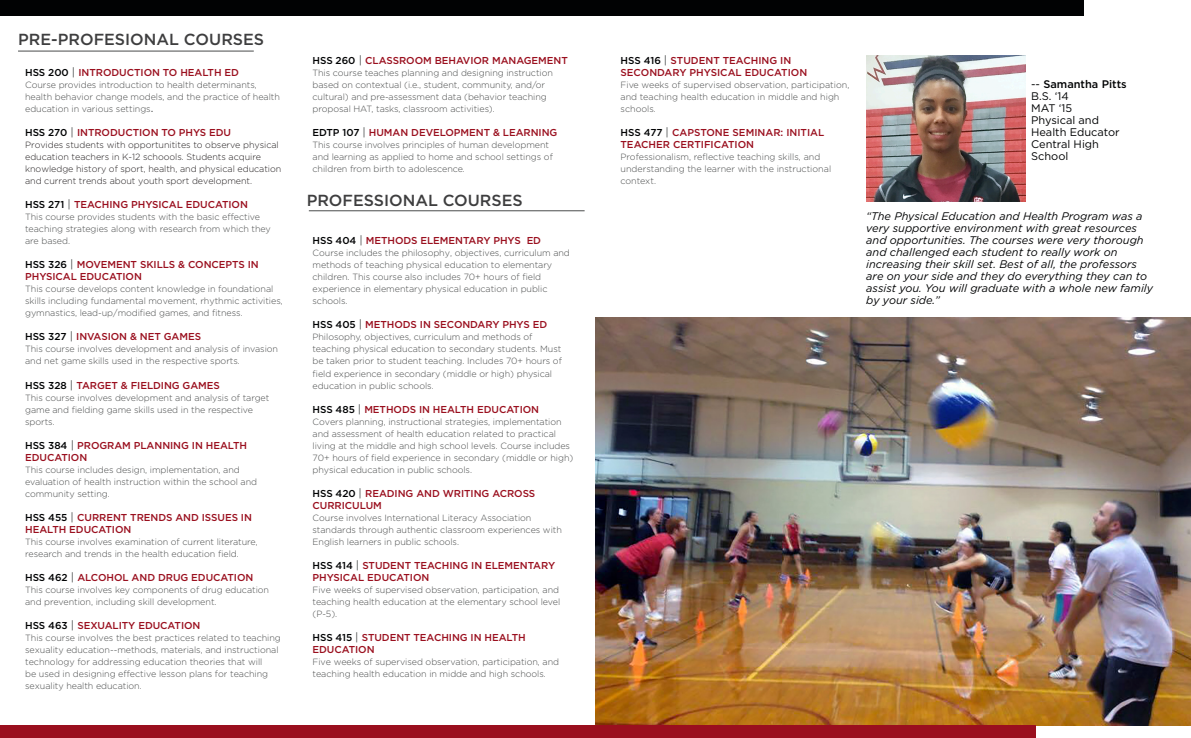
<style>
.page{position:relative;width:1191px;height:738px;background:#fff}
.page>*{position:absolute;margin:0;border:0;box-sizing:border-box;transform-origin:0 0}
.t1{font:500 16px "Gotham";color:#3e3e3f}
.Body{font:italic 11px/12px "Gotham";color:#010203}
.Body-2{font:11px/12px "Gotham";color:#010203}
.Body-3{font:500 10px/12px "Gotham";letter-spacing:-.005em;color:#9a0f1e}
.Body-4{font:300 9px/12px "Gotham";letter-spacing:-.005em;color:#4a4c4c}
.Body-5{font:300 9px/12px "Gotham";letter-spacing:-.005em;color:#231f20}
.s1{color:#010203}
.s2{font-weight:400;font-size:11px;color:#4a4c4c}
.s3{font-weight:400;font-size:11px}
.s4{font-weight:500}
</style>
<div class="page">
<hr style="left:309px;top:210px;width:275px;height:1px;background:#4a4c4c">
<hr style="left:18px;top:51px;width:236px;height:1px;background:#4a4c4c">
<img style="left:595px;top:317px;width:596px;height:407px">
<img style="left:866px;top:56px;width:159px;height:145px">
<div style="left:0;top:0;width:1083px;height:15px;background:#010203"></div>
<div style="left:0;top:725px;width:1035px;height:12px;background:#9a0f1e"></div>
<p class="t1" style="left:18px;top:29px;width:247px">PRE-PROFESIONAL COURSES</p>
<p class="Body-3" style="left:25px;top:66px;width:215px"><span class="s1">HSS 200</span> <span class="s2">|</span> INTRODUCTION TO HEALTH ED</p>
<p class="Body-4" style="left:25px;top:79px;width:256px">Course provides introduction to health determinants, health behavior change models, and the practice of health education in various settings<span class="s3">.</span></p>
<p class="Body-3" style="left:25px;top:126px;width:207px"><span class="s1">HSS 270</span> <span class="s2">|</span> INTRODUCTION TO PHYS EDU</p>
<p class="Body-5" style="left:25px;top:139px;width:258px">Provides students with opportunitites to observe physical education teachers in K-12 schoools. Students acquire knowledge history of sport, health, and physical education and current trends about youth sport development.</p>
<p class="Body-3" style="left:25px;top:198px;width:224px"><span class="s1">HSS 271</span> <span class="s2">|</span> TEACHING PHYSICAL EDUCATION</p>
<p class="Body-4" style="left:25px;top:211px;width:247px">This course provides students with the basic effective teaching strategies along with research from which they are based.</p>
<p class="Body-3" style="left:25px;top:258px;width:235px"><span class="s1">HSS 326</span> <span class="s2">|</span> MOVEMENT SKILLS &amp; CONCEPTS IN<br>PHYSICAL EDUCATION</p>
<p class="Body-4" style="left:25px;top:283px;width:259px">This course develops content knowledge in foundational skills including fundamental movement, rhythmic activities, gymnastics, lead-up/modified games, and fitness.</p>
<p class="Body-3" style="left:25px;top:330px;width:177px"><span class="s1">HSS 327</span> <span class="s2">|</span> INVASION &amp; NET GAMES</p>
<p class="Body-4" style="left:25px;top:343px;width:254px">This course involves development and analysis of invasion and net game skills used in the respective sports.</p>
<p class="Body-3" style="left:25px;top:378px;width:196px"><span class="s1">HSS 328</span> <span class="s2">|</span> TARGET &amp; FIELDING GAMES</p>
<p class="Body-4" style="left:25px;top:391px;width:246px">This course involves development and analysis of target game and fielding game skills used in the respective sports.</p>
<p class="Body-3" style="left:25px;top:438px;width:223px"><span class="s1">HSS 384</span> <span class="s2">|</span> PROGRAM PLANNING IN HEALTH<br>EDUCATION</p>
<p class="Body-4" style="left:25px;top:463px;width:233px">This course includes design, implementation, and evaluation of health instruction within the school and community setting.</p>
<p class="Body-3" style="left:25px;top:510px;width:228px"><span class="s1">HSS 455</span> <span class="s2">|</span> CURRENT TRENDS AND ISSUES IN<br>HEALTH EDUCATION</p>
<p class="Body-4" style="left:25px;top:535px;width:234px">This course involves examination of current literature, research and trends in the health education field.</p>
<p class="Body-3" style="left:25px;top:570px;width:230px"><span class="s1">HSS 462</span> <span class="s2">|</span> ALCOHOL AND DRUG EDUCATION</p>
<p class="Body-4" style="left:25px;top:583px;width:245px">This course involves key components of drug education and prevention, including skill development.</p>
<p class="Body-3" style="left:25px;top:618px;width:177px"><span class="s1">HSS 463</span> <span class="s2">|</span> SEXUALITY EDUCATION</p>
<p class="Body-4" style="left:25px;top:631px;width:257px">This course involves the best practices related to teaching sexuality education--methods, materials, and instructional technology for addressing education theories that will<br>be used in designing effective lesson plans for teaching sexuality health education.</p>
<p class="Body-3" style="left:312px;top:54px;width:257px"><span class="s1">HSS 260</span> <span class="s2">|</span> CLASSROOM BEHAVIOR MANAGEMENT</p>
<p class="Body-4" style="left:312px;top:67px;width:242px">This course teaches planning and designing instruction based on contextual (i.e., student, community, and/or cultural) and pre-assessment data (behavior teaching proposal HAT, tasks, classroom activities).</p>
<p class="Body-3" style="left:312px;top:126px;width:246px"><span class="s1">EDTP 107</span> <span class="s2">|</span> HUMAN DEVELOPMENT &amp; LEARNING</p>
<p class="Body-4" style="left:312px;top:139px;width:242px">This course involves principles of human development and learning as applied to home and school settings of children from birth to adolescence.</p>
<p class="t1" style="left:307px;top:189px;width:218px">PROFESSIONAL COURSES</p>
<p class="Body-3" style="left:312px;top:234px;width:230px"><span class="s1">HSS 404</span> <span class="s2">|</span> METHODS ELEMENTARY PHYS ED</p>
<p class="Body-4" style="left:312px;top:247px;width:259px">Course includes the philosophy, objectives, curriculum and methods of teaching physical education to elementary children. This course also includes 70+ hours of field experience in elementary physical education in public schools.</p>
<p class="Body-3" style="left:312px;top:318px;width:236px"><span class="s1">HSS 405</span> <span class="s2">|</span> METHODS IN SECONDARY PHYS ED</p>
<p class="Body-4" style="left:312px;top:331px;width:251px">Philosophy, objectives, curriculum and methods of teaching physical education to secondary students. Must be taken prior to student teaching. Includes 70+ hours of field experience in secondary (middle or high) physical education in public schools.</p>
<p class="Body-3" style="left:312px;top:402px;width:228px"><span class="s1">HSS 485</span> <span class="s2">|</span> METHODS IN HEALTH EDUCATION</p>
<p class="Body-4" style="left:312px;top:415px;width:262px">Covers planning, instructional strategies, implementation and assessment of health education related to practical living at the middle and high school levels. Course includes 70+ hours of field experience in secondary (middle or high) physical education in public schools.</p>
<p class="Body-3" style="left:312px;top:486px;width:224px"><span class="s1">HSS 420</span> <span class="s2">|</span> READING AND WRITING ACROSS<br>CURRICULUM</p>
<p class="Body-4" style="left:312px;top:511px;width:251px">Course involves International Literacy Association standards through authentic classroom experiences with<br>English learners in public schools.</p>
<p class="Body-3" style="left:312px;top:558px;width:244px"><span class="s1">HSS 414</span> <span class="s2">|</span> STUDENT TEACHING IN ELEMENTARY<br>PHYSICAL EDUCATION</p>
<p class="Body-4" style="left:312px;top:583px;width:249px">Five weeks of supervised observation, participation, and teaching health education at the elementary school level (P-5).</p>
<p class="Body-3" style="left:312px;top:630px;width:215px"><span class="s1">HSS 415</span> <span class="s2">|</span> STUDENT TEACHING IN HEALTH<br>EDUCATION</p>
<p class="Body-4" style="left:312px;top:655px;width:248px">Five weeks of supervised observation, participation, and teaching health education in midde and high schools.</p>
<p class="Body-3" style="left:620px;top:54px;width:188px"><span class="s1">HSS 416</span> <span class="s2">|</span> STUDENT TEACHING IN<br>SECONDARY PHYSICAL EDUCATION</p>
<p class="Body-4" style="left:620px;top:79px;width:230px">Five weeks of supervised observation, participation, and teaching health education in middle and high schools.</p>
<p class="Body-3" style="left:620px;top:126px;width:205px"><span class="s1">HSS 477</span> <span class="s2">|</span> CAPSTONE SEMINAR: INITIAL<br>TEACHER CERTIFICATION</p>
<p class="Body-4" style="left:620px;top:151px;width:212px">Professionalism, reflective teaching skills, and understanding the learner with the instructional context.</p>
<p class="Body-2" style="left:1031px;top:78px;width:97px">-- <span class="s4">Samantha Pitts<br></span>B.S. ‘14<br>MAT ‘15<br>Physical and<br>Health Educator<br>Central High<br>School</p>
<p class="Body" style="left:866px;top:210px;width:288px">“The Physical Education and Health Program was a very supportive environment with great resources and opportunities. The courses were very thorough and challenged each student to really work on increasing their skill set. Best of all, the professors are on your side and they do everything they can to assist you. You will graduate with a whole new family by your side.”</p>
</div>
